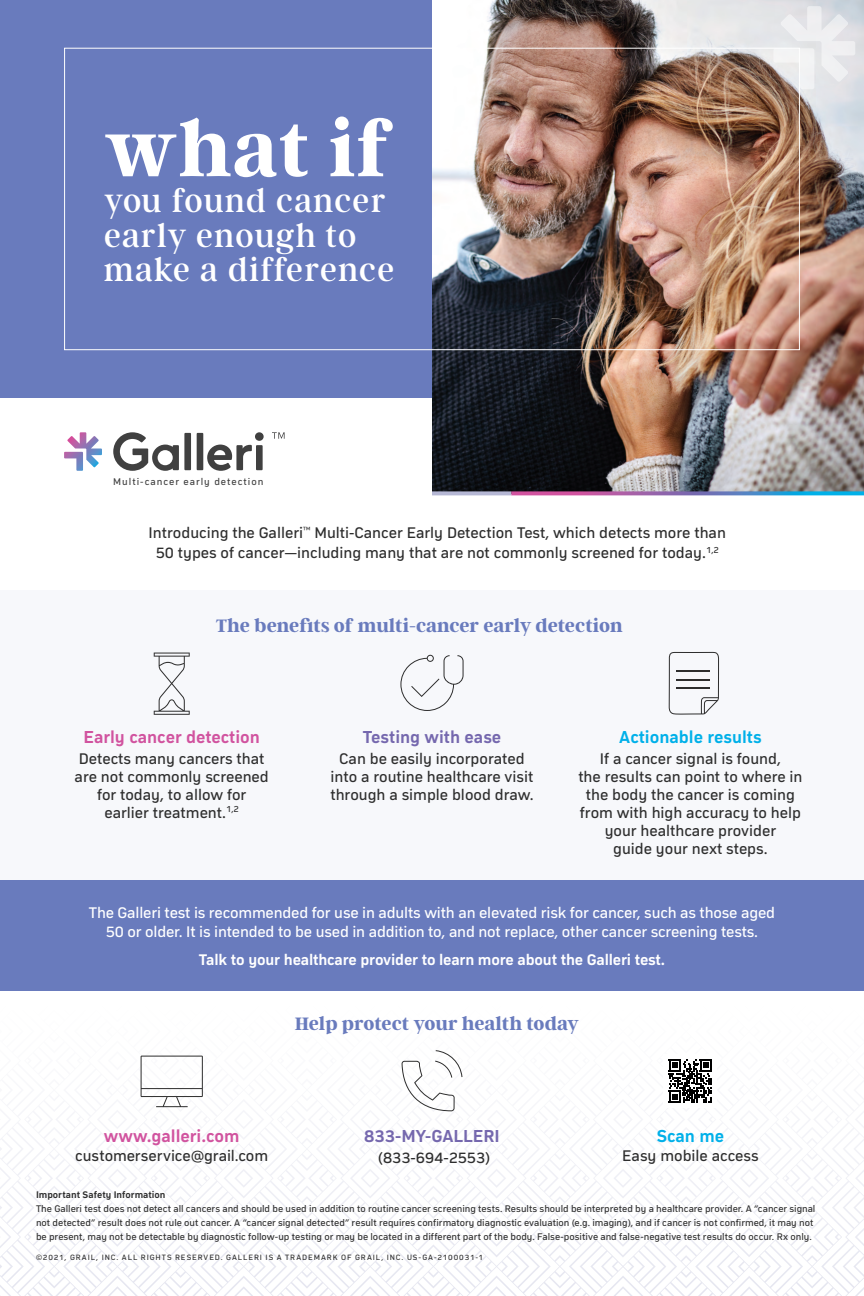
<style>
.page{position:relative;width:864px;height:1296px;background:#fff}
.page>*{position:absolute;margin:0;border:0;box-sizing:border-box;transform-origin:0 0}
.t1{font:700 83.3px "Argent CF";letter-spacing:.01em;color:#fff}
.t2{font:34.6px/34.6px "Argent CF";letter-spacing:.035em;color:#fff}
.t3{font:700 20px "Argent CF";letter-spacing:-.005em;color:#697bbd}
.t4{font:700 18px "Compasse";color:#d1539f}
.t5{font:700 18px "Compasse";color:#7568ae}
.t6{font:700 18px "Compasse";color:#00b0e9}
.t7{font:16px/18px "Compasse";color:#2e2e2e;text-align:center}
.t8{font:16px/19.2px "Compasse";letter-spacing:-.01em;color:#fff;text-align:center}
.t9{font:700 16px "Compasse";letter-spacing:-.01em;color:#fff}
.t10{font:10.2px "Compasse";letter-spacing:.095em;color:#404040}
.Body_Light{font:10px/14px "Compasse";color:#2e2e2e}
.Body_Light-2{font:700 10px "Compasse";color:#2e2e2e}
.t11{font:8px "Compasse";letter-spacing:.12em;color:#2e2e2e}
</style>
<div class="page">
<div style="left:0;top:590px;width:864px;height:306px;background:#f7f8fb"></div>
<div style="left:0;top:880px;width:864px;height:111px;background:#697bbd"></div>
<svg style="left:154px;top:653px;width:36px;height:62px"></svg>
<svg style="left:400px;top:655px;width:64px;height:56px"></svg>
<svg style="left:669px;top:652px;width:50px;height:63px"></svg>
<hr style="left:676px;top:671px;width:34px;height:1px;background:#2e2e2e">
<hr style="left:676px;top:679px;width:34px;height:1px;background:#2e2e2e">
<hr style="left:676px;top:688px;width:34px;height:1px;background:#2e2e2e">
<svg style="left:113px;top:432px;width:151px;height:39px"></svg>
<svg style="left:64px;top:432px;width:38px;height:39px"></svg>
<svg style="left:272px;top:432px;width:13px;height:7px"></svg>
<svg style="left:0;top:1050px;width:864px;height:246px"></svg>
<div style="left:0;top:0;width:864px;height:398px;background:#697bbd"></div>
<img style="left:432px;top:0;width:432px;height:491px">
<svg style="left:773px;top:6px;width:82px;height:83px;background:#e4e4e6"></svg>
<svg style="left:511px;top:491px;width:353px;height:4px"></svg>
<svg style="left:432px;top:491px;width:79px;height:4px"></svg>
<p class="t1" style="left:104px;top:105px;width:291px">what if</p>
<p class="t2" style="left:104px;top:184px;width:292px">you found cancer early enough to make a difference</p>
<p class="t10" style="left:113px;top:476px;width:152px">Multi-cancer early detection</p>
<p class="t7" style="left:149px;top:523px;width:579px;line-height:20px">Introducing the Galleri<sup>™</sup> Multi-Cancer Early Detection Test, which detects more than<br>50 types of cancer—including many that are not commonly screened for today.<sup>1,2</sup></p>
<p class="t3" style="left:216px;top:614px;width:409px">The benefits of multi-cancer early detection</p>
<p class="t5" style="left:363px;top:726px;width:140px">Testing with ease</p>
<p class="t7" style="left:330px;top:749px;width:205px">Can be easily incorporated into a routine healthcare visit through a simple blood draw.</p>
<p class="t4" style="left:83px;top:727px;width:178px">Early cancer detection</p>
<p class="t6" style="left:619px;top:727px;width:144px">Actionable results</p>
<p class="t7" style="left:75px;top:749px;width:196px">Detects many cancers that are not commonly screened for today, to allow for earlier treatment.<sup>1,2</sup></p>
<p class="t7" style="left:578px;top:749px;width:226px">If a cancer signal is found,<br>the results can point to where in the body the cancer is coming from with high accuracy to help your healthcare provider<br>guide your next steps.</p>
<p class="t8" style="left:89px;top:902px;width:688px">The Galleri test is recommended for use in adults with an elevated risk for cancer, such as those aged<br>50 or older. It is intended to be used in addition to, and not replace, other cancer screening tests.</p>
<p class="t9" style="left:199px;top:951px;width:468px">Talk to your healthcare provider to learn more about the Galleri test.</p>
<p class="t3" style="left:295px;top:1013px;width:286px">Help protect your health today</p>
<p class="t4" style="left:104px;top:1125px;width:137px">www.galleri.com</p>
<p class="t5" style="left:364px;top:1125px;width:137px">833-MY-GALLERI</p>
<p class="t6" style="left:657px;top:1125px;width:69px">Scan me</p>
<p class="t7" style="left:75px;top:1146px;width:194px">customerservice@grail.com</p>
<p class="t7" style="left:378px;top:1148px;width:114px">(833-694-2553)</p>
<p class="t7" style="left:622px;top:1146px;width:138px">Easy mobile access</p>
<p class="Body_Light-2" style="left:36px;top:1189px;width:131px">Important Safety Information</p>
<p class="Body_Light" style="left:36px;top:1201px;width:781px">The Galleri test does not detect all cancers and should be used in addition to routine cancer screening tests. Results should be interpreted by a healthcare provider. A “cancer signal not detected” result does not rule out cancer. A “cancer signal detected” result requires confirmatory diagnostic evaluation (e.g. imaging), and if cancer is not confirmed, it may not be present, may not be detectable by diagnostic follow-up testing or may be located in a different part of the body. False-positive and false-negative test results do occur. Rx only.</p>
<p class="t11" style="left:36px;top:1253px;width:449px">©2021, GRAIL, INC. ALL RIGHTS RESERVED. GALLERI IS A TRADEMARK OF GRAIL, INC. US-GA-2100031-1</p>
</div>
